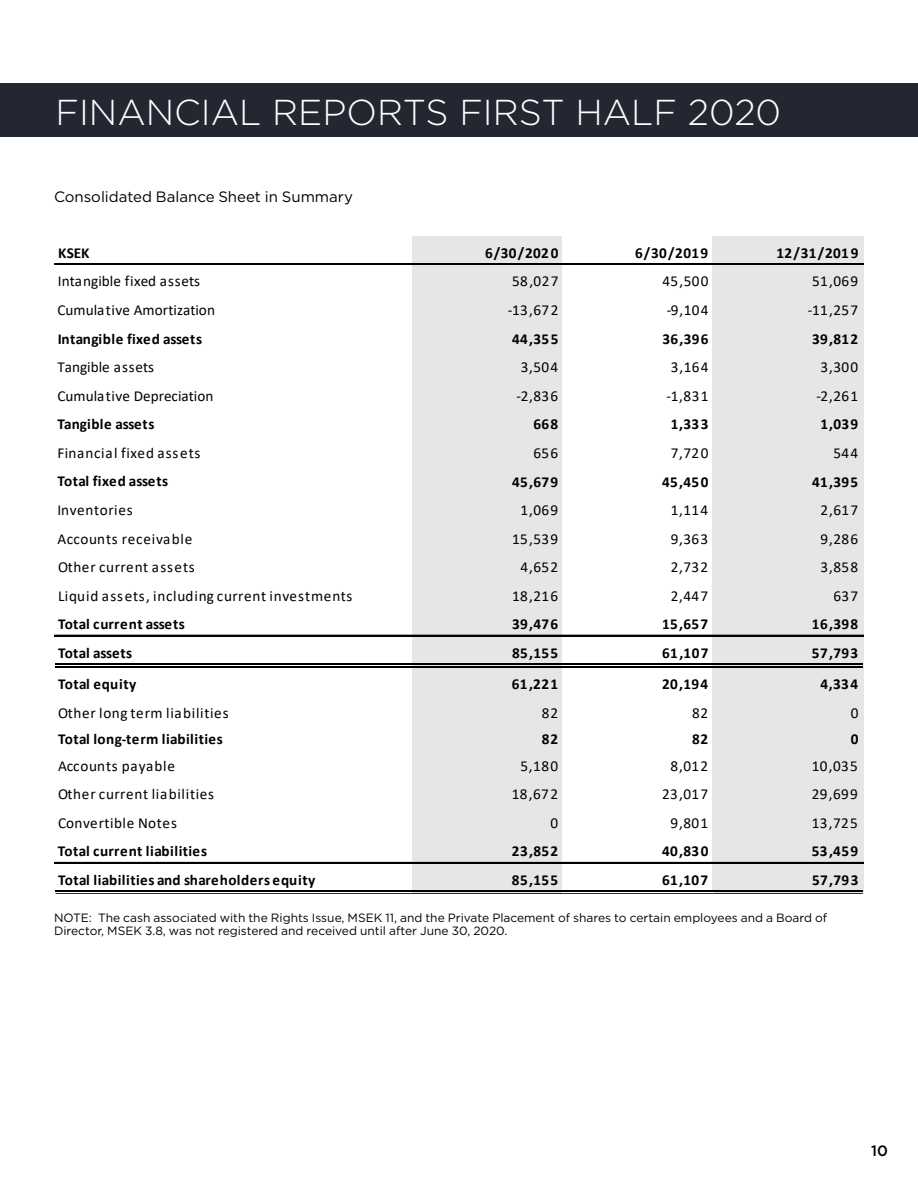
<style>
.page{position:relative;width:918px;height:1188px;background:#fff}
.page>*{position:absolute;margin:0;border:0;box-sizing:border-box;transform-origin:0 0}
.SECTION_HEADER{font:300 36px "Gotham";color:#fff}
.t1{font:15.15px/28.5px "Calibri";letter-spacing:.035em;color:#000}
.t2{font:700 15.15px/27.2px "Calibri";letter-spacing:.025em;color:#000}
.t3{font:15.15px/28.7px "Calibri";letter-spacing:.055em;color:#000;text-align:center}
.t4{font:700 15.15px "Calibri";letter-spacing:.005em;color:#000}
.Paragraph_Subheader{font:15px "Gotham";color:#000}
.t5{font:500 15px "Gotham";color:#000}
.Paragraph_Style_2{font:12px/13.5px "Gotham";color:#000}
.s1{font-weight:700}
.s2{font-weight:400}
</style>
<div class="page">
<div style="left:0;top:83px;width:918px;height:53px;background:#242732"></div>
<div style="left:412px;top:236px;width:152px;height:29px;background:#e7e6e6"></div>
<div style="left:563px;top:236px;width:151px;height:29px;background:#fff"></div>
<div style="left:713px;top:236px;width:151px;height:29px;background:#e7e6e6"></div>
<div style="left:412px;top:263px;width:152px;height:630px;background:#e7e6e6"></div>
<div style="left:563px;top:263px;width:151px;height:630px;background:#fff"></div>
<div style="left:713px;top:263px;width:151px;height:630px;background:#e7e6e6"></div>
<hr style="left:563px;top:892px;width:151px;height:1px;background:#fff">
<hr style="left:54px;top:263px;width:810px;height:2px;background:#000">
<hr style="left:54px;top:635px;width:810px;height:1px;background:#000">
<hr style="left:55px;top:663px;width:808px;height:2px;background:#000">
<hr style="left:55px;top:666px;width:808px;height:2px;background:#000">
<hr style="left:54px;top:862px;width:810px;height:2px;background:#000">
<hr style="left:56px;top:890px;width:806px;height:2px;background:#000">
<hr style="left:55px;top:891px;width:808px;height:1px;background:#000">
<hr style="left:56px;top:893px;width:806px;height:1px;background:#000">
<p class="SECTION_HEADER" style="left:56px;top:89px;width:727px">FINANCIAL REPORTS FIRST HALF 2020</p>
<p class="Paragraph_Subheader" style="left:54px;top:187px;width:300px">Consolidated Balance Sheet in Summary</p>
<p class="t2" style="left:58px;top:239px;width:33px">KSEK</p>
<p class="t2" style="left:485px;top:239px;width:75px">6/30/2020</p>
<p class="t2" style="left:635px;top:239px;width:74px">6/30/2019</p>
<p class="t2" style="left:777px;top:239px;width:83px">12/31/2019</p>
<p class="t1" style="left:512px;top:267px;width:48px">58,027</p>
<p class="t1" style="left:662px;top:267px;width:48px">45,500</p>
<p class="t1" style="left:812px;top:267px;width:48px">51,069</p>
<p class="t1" style="left:662px;top:295px;width:48px;text-align:center">-9,104<br><span class="s1">36,396<br></span>3,164</p>
<p class="t1" style="left:57px;top:267px;width:297px">Intangible fixed assets<br>Cumulative Amortization<br><span class="s1">Intangible fixed assets<br></span>Tangible assets<br>Cumulative Depreciation<br><span class="s1">Tangible assets<br></span>Financial fixed assets<br><span class="s1">Total fixed assets<br></span>Inventories<br>Accounts receivable<br>Other current assets<br>Liquid assets, including current investments<br><span class="s1">Total current assets</span></p>
<p class="t1" style="left:508px;top:295px;width:52px;text-align:right">-13,672<br><span class="s1">44,355<br></span>3,504</p>
<p class="t1" style="left:808px;top:295px;width:52px;text-align:right">-11,257<br><span class="s1">39,812<br></span>3,300</p>
<p class="t1" style="left:516px;top:381px;width:43px;text-align:right">-2,836<br><span class="s1">668</span></p>
<p class="t1" style="left:816px;top:381px;width:43px">-2,261<br><span class="s1">1,039</span></p>
<p class="t1" style="left:533px;top:438px;width:26px">656</p>
<p class="t1" style="left:833px;top:438px;width:26px">544</p>
<p class="t2" style="left:512px;top:468px;width:48px">45,679</p>
<p class="t2" style="left:812px;top:468px;width:48px">41,395</p>
<p class="t1" style="left:521px;top:495px;width:39px">1,069</p>
<p class="t1" style="left:821px;top:495px;width:39px">2,617</p>
<p class="t1" style="left:512px;top:524px;width:48px">15,539</p>
<p class="t1" style="left:821px;top:524px;width:39px">9,286</p>
<p class="t1" style="left:521px;top:552px;width:39px">4,652</p>
<p class="t1" style="left:821px;top:552px;width:39px">3,858</p>
<p class="t1" style="left:512px;top:581px;width:48px">18,216</p>
<p class="t1" style="left:833px;top:581px;width:26px">637</p>
<p class="t2" style="left:512px;top:610px;width:48px">39,476</p>
<p class="t2" style="left:812px;top:610px;width:48px">16,398</p>
<p class="t3" style="left:662px;top:381px;width:48px">-1,831<br><span class="s1">1,333<br></span>7,720<br><span class="s1">45,450<br></span>1,114<br>9,363<br>2,732<br>2,447<br><span class="s1">15,657</span></p>
<p class="t4" style="left:58px;top:642px;width:76px">Total assets</p>
<p class="t2" style="left:512px;top:639px;width:48px">85,155</p>
<p class="t2" style="left:662px;top:639px;width:48px">61,107</p>
<p class="t2" style="left:812px;top:639px;width:48px">57,793</p>
<p class="t1" style="left:58px;top:669px;width:172px;line-height:29px"><span class="s1">Total equity<br></span>Other long term liabilities</p>
<p class="t2" style="left:58px;top:725px;width:166px">Total long-term liabilities<br><span class="s2">Accounts payable</span></p>
<p class="t1" style="left:58px;top:780px;width:158px">Other current liabilities<br>Convertible Notes<br><span class="s1">Total current liabilities</span></p>
<p class="t2" style="left:512px;top:670px;width:48px">61,221</p>
<p class="t2" style="left:662px;top:670px;width:48px">20,194</p>
<p class="t2" style="left:820px;top:670px;width:39px">4,334</p>
<p class="t1" style="left:542px;top:698px;width:18px">82</p>
<p class="t1" style="left:692px;top:698px;width:18px">82</p>
<p class="t1" style="left:851px;top:698px;width:9px">0</p>
<p class="t2" style="left:542px;top:725px;width:18px">82</p>
<p class="t2" style="left:692px;top:725px;width:18px">82</p>
<p class="t2" style="left:851px;top:725px;width:9px">0</p>
<p class="t1" style="left:520px;top:751px;width:39px">5,180</p>
<p class="t1" style="left:671px;top:751px;width:39px">8,012</p>
<p class="t1" style="left:812px;top:751px;width:48px">10,035</p>
<p class="t1" style="left:512px;top:780px;width:48px">18,672</p>
<p class="t1" style="left:662px;top:780px;width:48px">23,017</p>
<p class="t1" style="left:812px;top:780px;width:48px">29,699</p>
<p class="t1" style="left:550px;top:808px;width:9px">0</p>
<p class="t1" style="left:671px;top:808px;width:39px">9,801</p>
<p class="t1" style="left:812px;top:808px;width:48px">13,725</p>
<p class="t2" style="left:512px;top:838px;width:48px">23,852</p>
<p class="t2" style="left:662px;top:838px;width:48px">40,830</p>
<p class="t2" style="left:812px;top:838px;width:48px">53,459</p>
<p class="t2" style="left:58px;top:866px;width:259px">Total liabilities and shareholders equity</p>
<p class="t2" style="left:512px;top:866px;width:48px">85,155</p>
<p class="t2" style="left:662px;top:866px;width:48px">61,107</p>
<p class="t2" style="left:812px;top:866px;width:48px">57,793</p>
<p class="Paragraph_Style_2" style="left:54px;top:910px;width:775px">NOTE: The cash associated with the Rights Issue, MSEK 11, and the Private Placement of shares to certain employees and a Board of<br>Director, MSEK 3.8, was not registered and received until after June 30, 2020.</p>
<p class="t5" style="left:871px;top:1141px;width:18px">10</p>
</div>
